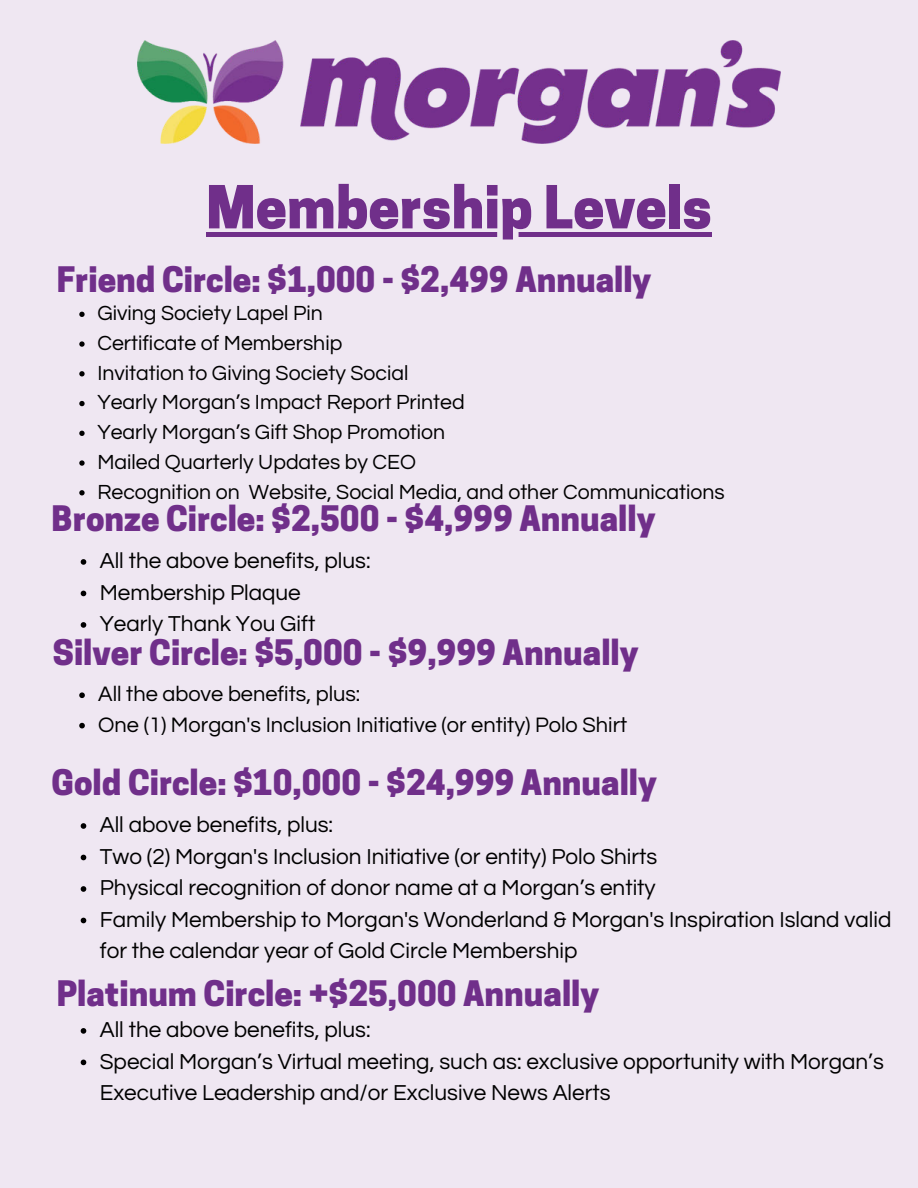
<style>
.page{position:relative;width:918px;height:1188px;background:#efe7f2}
.page>*{position:absolute;margin:0;border:0;box-sizing:border-box;transform-origin:0 0}
.t1{font:800 55.65px "Cooper Hewitt";color:#702f8a}
.t2{font:800 33px "Cooper Hewitt";color:#702f8a}
.t3{font:22.5px/31.5px "Questrial";color:#000}
.t4{font:21.75px/30.3px "Questrial";color:#000}
.t5{font:21.3px/29.7px "Questrial";color:#000}
</style>
<div class="page">
<img style="left:137px;top:40px;width:644px;height:104px">
<hr style="left:206px;top:232px;width:506px;height:4px;background:#702f8a">
<svg style="left:79px;top:312px;width:6px;height:5px"></svg>
<svg style="left:79px;top:341px;width:6px;height:6px"></svg>
<svg style="left:79px;top:371px;width:6px;height:5px"></svg>
<svg style="left:79px;top:401px;width:6px;height:5px"></svg>
<svg style="left:79px;top:431px;width:6px;height:5px"></svg>
<svg style="left:79px;top:460px;width:6px;height:6px"></svg>
<svg style="left:79px;top:490px;width:6px;height:5px"></svg>
<svg style="left:81px;top:559px;width:5px;height:6px"></svg>
<svg style="left:81px;top:591px;width:5px;height:5px"></svg>
<svg style="left:81px;top:622px;width:5px;height:6px"></svg>
<svg style="left:79px;top:692px;width:6px;height:6px"></svg>
<svg style="left:79px;top:723px;width:6px;height:5px"></svg>
<svg style="left:81px;top:823px;width:5px;height:6px"></svg>
<svg style="left:81px;top:855px;width:5px;height:5px"></svg>
<svg style="left:81px;top:886px;width:5px;height:6px"></svg>
<svg style="left:81px;top:918px;width:5px;height:5px"></svg>
<svg style="left:81px;top:1028px;width:5px;height:6px"></svg>
<svg style="left:81px;top:1060px;width:5px;height:5px"></svg>
<h1 class="t1" style="left:206px;top:174px;width:507px">Membership Levels</h1>
<h2 class="t2" style="left:57px;top:260px;width:596px">Friend Circle: $1,000 - $2,499 Annually</h2>
<p class="t5" style="left:97px;top:299px;width:629px">Giving Society Lapel Pin<br>Certificate of Membership<br>Invitation to Giving Society Social<br>Yearly Morgan’s Impact Report Printed<br>Yearly Morgan’s Gift Shop Promotion<br>Mailed Quarterly Updates by CEO<br>Recognition on Website, Social Media, and other Communications</p>
<h2 class="t2" style="left:52px;top:499px;width:605px">Bronze Circle: $2,500 - $4,999 Annually</h2>
<p class="t3" style="left:100px;top:546px;width:272px">All the above benefits, plus:<br>Membership Plaque<br>Yearly Thank You Gift</p>
<h2 class="t2" style="left:53px;top:633px;width:587px">Silver Circle: $5,000 - $9,999 Annually</h2>
<p class="t4" style="left:98px;top:680px;width:531px">All the above benefits, plus:<br>One (1) Morgan's Inclusion Initiative (or entity) Polo Shirt</p>
<h2 class="t2" style="left:52px;top:763px;width:607px">Gold Circle: $10,000 - $24,999 Annually</h2>
<p class="t3" style="left:100px;top:810px;width:793px">All above benefits, plus:<br>Two (2) Morgan's Inclusion Initiative (or entity) Polo Shirts<br>Physical recognition of donor name at a Morgan’s entity<br>Family Membership to Morgan's Wonderland &amp; Morgan's Inspiration Island valid for the calendar year of Gold Circle Membership</p>
<h2 class="t2" style="left:57px;top:973px;width:544px">Platinum Circle: +$25,000 Annually</h2>
<p class="t3" style="left:100px;top:1014px;width:786px">All the above benefits, plus:<br>Special Morgan’s Virtual meeting, such as: exclusive opportunity with Morgan’s<br>Executive Leadership and/or Exclusive News Alerts</p>
</div>
